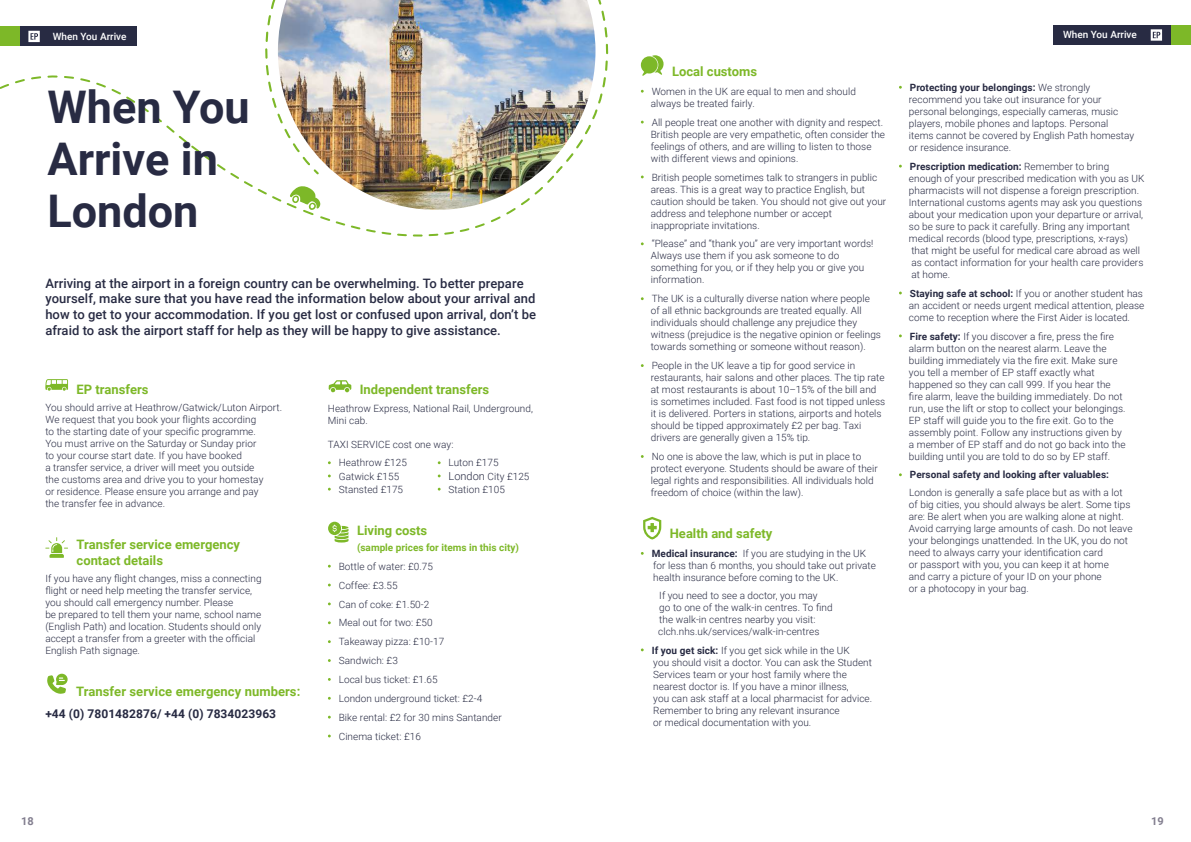
<style>
.page{position:relative;width:1191px;height:842px;background:#fff}
.page>*{position:absolute;margin:0;border:0;box-sizing:border-box;transform-origin:0 0}
.t1{font:700 45px/52px "Roboto";color:#282b43}
.t2{font:500 13px/15.6px "Roboto";letter-spacing:.005em;color:#282b43}
.t3{font:700 13px/15.6px "Roboto";color:#7db828}
.t4{font:700 12px "Roboto";letter-spacing:.005em;color:#282b43}
.t5{font:700 11px "Roboto";color:#827e8f}
.t6{font:300 10px/12px "Roboto";letter-spacing:.005em;color:#282b43}
.t7{font:700 10px "Roboto";letter-spacing:.005em;color:#282b43}
.t8{font:700 10px "Roboto";color:#7db828}
.t9{font:500 10px "Roboto";color:#fff}
.s1{font-size:11px}
.s2{font-weight:700}
</style>
<div class="page">
<div style="left:1053px;top:25px;width:118px;height:20px;background:#282b43"></div>
<div style="left:1171px;top:25px;width:20px;height:20px;background:#7db828"></div>
<svg style="left:1150px;top:29px;width:12px;height:12px"></svg>
<div style="left:19px;top:27px;width:118px;height:19px;background:#282b43"></div>
<div style="left:0;top:27px;width:19px;height:19px;background:#7db828"></div>
<svg style="left:28px;top:31px;width:12px;height:11px"></svg>
<svg style="left:328px;top:380px;width:23px;height:13px"></svg>
<svg style="left:47px;top:674px;width:21px;height:20px"></svg>
<svg style="left:328px;top:522px;width:20px;height:20px"></svg>
<svg style="left:45px;top:537px;width:23px;height:21px"></svg>
<svg style="left:45px;top:379px;width:23px;height:12px"></svg>
<img style="left:564px;top:0;width:45px;height:162px">
<img style="left:320px;top:0;width:244px;height:169px">
<img style="left:0;top:59px;width:561px;height:178px">
<svg style="left:177px;top:0;width:143px;height:218px"></svg>
<svg style="left:643px;top:517px;width:18px;height:22px"></svg>
<svg style="left:641px;top:55px;width:22px;height:21px"></svg>
<p class="t9" style="left:53px;top:29px;width:75px">When You Arrive</p>
<h1 class="t1" style="left:47px;top:79px;width:204px">When You<br>Arrive in<br>London</h1>
<p class="t2" style="left:45px;top:275px;width:492px">Arriving at the airport in a foreign country can be overwhelming. To better prepare yourself, make sure that you have read the information below about your arrival and how to get to your accommodation. If you get lost or confused upon arrival, don’t be afraid to ask the airport staff for help as they will be happy to give assistance.</p>
<h2 class="t3" style="left:77px;top:381px;width:73px">EP transfers</h2>
<p class="t6" style="left:45px;top:401px;width:238px">You should arrive at Heathrow/Gatwick/Luton Airport.<br>We request that you book your flights according<br>to the starting date of your specific programme.<br>You must arrive on the Saturday or Sunday prior<br>to your course start date. If you have booked<br>a transfer service, a driver will meet you outside<br>the customs area and drive you to your homestay<br>or residence. Please ensure you arrange and pay<br>the transfer fee in advance.</p>
<h2 class="t3" style="left:77px;top:536px;width:165px">Transfer service emergency contact details</h2>
<p class="t6" style="left:45px;top:572px;width:218px">If you have any flight changes, miss a connecting flight or need help meeting the transfer service, you should call emergency number. Please<br>be prepared to tell them your name, school name (English Path) and location. Students should only accept a transfer from a greeter with the official English Path signage.</p>
<h2 class="t3" style="left:76px;top:684px;width:226px">Transfer service emergency numbers:</h2>
<p class="t4" style="left:45px;top:705px;width:232px">+44 (0) 7801482876/ +44 (0) 7834023963</p>
<h2 class="t3" style="left:360px;top:381px;width:131px">Independent transfers</h2>
<p class="t6" style="left:328px;top:402px;width:206px">Heathrow Express, National Rail, Underground,<br>Mini cab.</p>
<p class="t6" style="left:339px;top:434px;width:116px;line-height:18.9px;text-indent:-11px">TAXI SERVICE cost one way:<br>Heathrow £125</p>
<p class="t6" style="left:339px;top:469px;width:66px;line-height:13.2px">Gatwick £155<br>Stansted £175</p>
<p class="t6" style="left:448px;top:456px;width:82px;line-height:13.2px">Luton £175<br><span class="s1">London</span> City £125<br>Station £105</p>
<h2 class="t3" style="left:357px;top:522px;width:72px">Living costs</h2>
<p class="t8" style="left:357px;top:540px;width:163px">(sample prices for items in this city)</p>
<p class="t6" style="left:339px;top:556px;width:164px;line-height:18.9px">Bottle of water: £0.75<br>Coffee: £3.55<br>Can of coke: £1.50-2<br>Meal out for two: £50<br>Takeaway pizza: £10-17<br>Sandwich: £3<br>Local bus ticket: £1.65<br>London underground ticket: £2-4<br>Bike rental: £2 for 30 mins Santander<br>Cinema ticket: £16</p>
<h2 class="t3" style="left:672px;top:63px;width:87px">Local customs</h2>
<p class="t6" style="left:651px;top:85px;width:207px">Women in the UK are equal to men and should always be treated fairly.</p>
<p class="t6" style="left:651px;top:116px;width:236px">All people treat one another with dignity and respect.<br>British people are very empathetic, often consider the feelings of others, and are willing to listen to those with different views and opinions.</p>
<p class="t6" style="left:651px;top:171px;width:237px">British people sometimes talk to strangers in public areas. This is a great way to practice English, but caution should be taken. You should not give out your address and telephone number or accept inappropriate invitations.</p>
<p class="t6" style="left:651px;top:238px;width:224px">“Please” and “thank you” are very important words!<br>Always use them if you ask someone to do something for you, or if they help you or give you information.</p>
<p class="t6" style="left:651px;top:292px;width:232px">The UK is a culturally diverse nation where people<br>of all ethnic backgrounds are treated equally. All individuals should challenge any prejudice they witness (prejudice is the negative opinion or feelings towards something or someone without reason).</p>
<p class="t6" style="left:651px;top:359px;width:236px">People in the UK leave a tip for good service in restaurants, hair salons and other places. The tip rate at most restaurants is about 10–15% of the bill and is sometimes included. Fast food is not tipped unless it is delivered. Porters in stations, airports and hotels should be tipped approximately £2 per bag. Taxi drivers are generally given a 15% tip.</p>
<p class="t6" style="left:651px;top:450px;width:228px">No one is above the law, which is put in place to protect everyone. Students should be aware of their legal rights and responsibilities. All individuals hold freedom of choice (within the law).</p>
<h2 class="t3" style="left:670px;top:525px;width:104px">Health and safety</h2>
<p class="t6" style="left:651px;top:547px;width:226px"><span class="s2">Medical insurance:</span> If you are studying in the UK for less than 6 months, you should take out private health insurance before coming to the UK.</p>
<p class="t6" style="left:658px;top:589px;width:176px">If you need to see a doctor, you may<br>go to one of the walk-in centres. To find the walk-in centres nearby you visit: clch.nhs.uk/services/walk-in-centres</p>
<p class="t6" style="left:651px;top:644px;width:222px"><span class="s2">If you get sick:</span> If you get sick while in the UK<br>you should visit a doctor. You can ask the Student Services team or your host family where the nearest doctor is. If you have a minor illness,<br>you can ask staff at a local pharmacist for advice.<br>Remember to bring any relevant insurance<br>or medical documentation with you.</p>
<p class="t9" style="left:1063px;top:28px;width:75px">When You Arrive</p>
<p class="t6" style="left:909px;top:81px;width:227px"><span class="s2">Protecting your belongings:</span> We strongly recommend you take out insurance for your personal belongings, especially cameras, music players, mobile phones and laptops. Personal items cannot be covered by English Path homestay or residence insurance.</p>
<p class="t6" style="left:909px;top:160px;width:237px"><span class="s2">Prescription medication:</span> Remember to bring<br>enough of your prescribed medication with you as UK pharmacists will not dispense a foreign prescription.<br>International customs agents may ask you questions about your medication upon your departure or arrival, so be sure to pack it carefully. Bring any important medical records (blood type, prescriptions, x-rays) that might be useful for medical care abroad as well as contact information for your health care providers at home.</p>
<p class="t6" style="left:909px;top:287px;width:237px"><span class="s2">Staying safe at school:</span> If you or another student has an accident or needs urgent medical attention, please come to reception where the First Aider is located.</p>
<p class="t6" style="left:909px;top:330px;width:218px"><span class="s2">Fire safety:</span> If you discover a fire, press the fire alarm button on the nearest alarm. Leave the building immediately via the fire exit. Make sure you tell a member of EP staff exactly what happened so they can call 999. If you hear the fire alarm, leave the building immediately. Do not run, use the lift or stop to collect your belongings.<br>EP staff will guide you to the fire exit. Go to the assembly point. Follow any instructions given by a member of EP staff and do not go back into the building until you are told to do so by EP staff.</p>
<p class="t7" style="left:910px;top:468px;width:201px">Personal safety and looking after valuables:</p>
<p class="t6" style="left:909px;top:486px;width:225px">London is generally a safe place but as with a lot of big cities, you should always be alert. Some tips are: Be alert when you are walking alone at night.<br>Avoid carrying large amounts of cash. Do not leave your belongings unattended. In the UK, you do not need to always carry your identification card<br>or passport with you, you can keep it at home<br>and carry a picture of your ID on your phone<br>or a photocopy in your bag.</p>
<p class="t5" style="left:21px;top:813px;width:14px">18</p>
<p class="t5" style="left:1151px;top:813px;width:14px">19</p>
</div>
